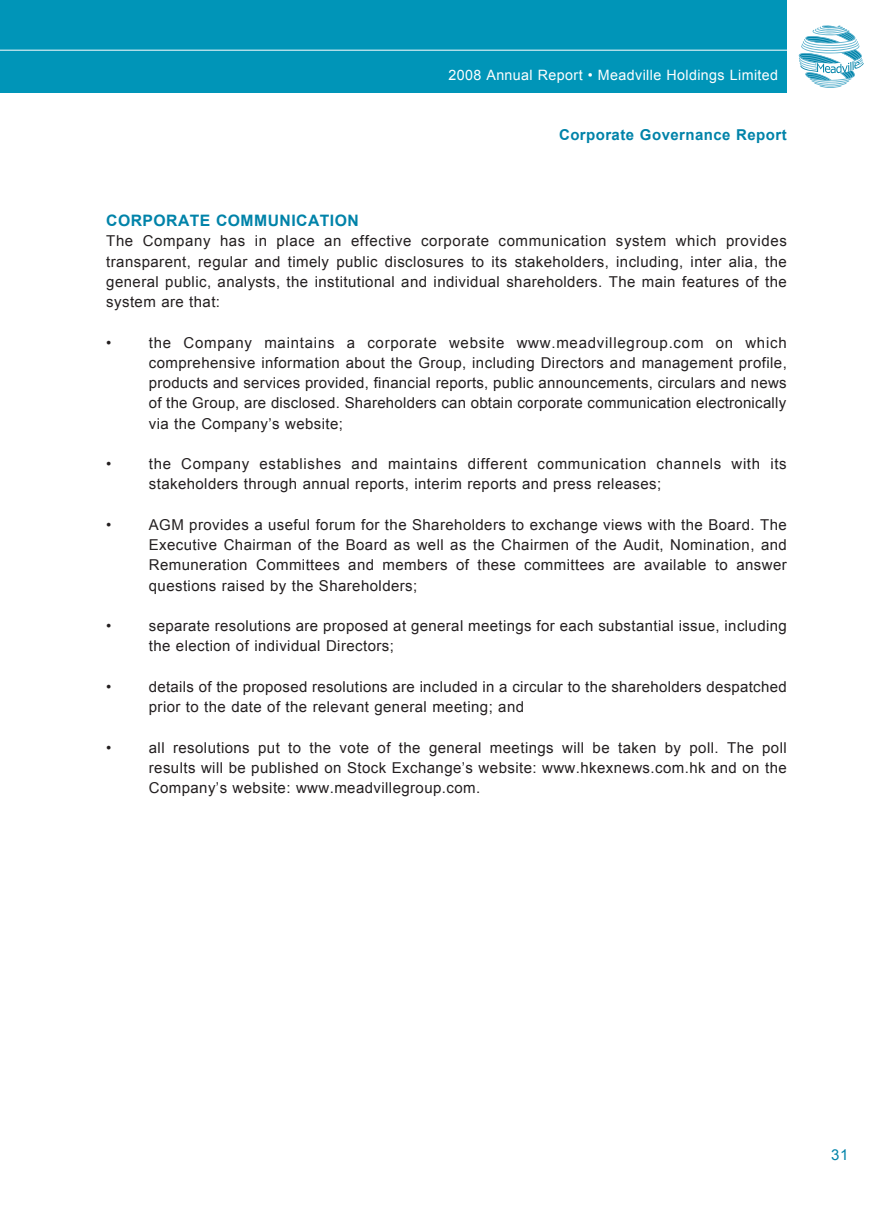
<style>
.page{position:relative;width:893px;height:1212px;background:#fff}
.page>*{position:absolute;margin:0;border:0;box-sizing:border-box;transform-origin:0 0}
._01_E_Heading_Body{font:700 15.75px "Arial";letter-spacing:.03em;color:#0083a9}
._00_E_Body_Text{font:15px/20.2px "Arial";letter-spacing:.03em;color:#231f20;text-align:justify}
.t1{font:700 15px "Arial";letter-spacing:.03em;color:#0083a9}
.t2{font:15px "Arial";color:#0083a9}
.t3{font:14.25px "Arial";letter-spacing:.03em;color:#fff}
</style>
<div class="page">
<div style="left:0;top:0;width:893px;height:93px;background:#0095b8"></div>
<hr style="left:0;top:50px;width:830px;height:1px;background:#fff">
<div style="left:787px;top:0;width:106px;height:93px;background:#fff"></div>
<svg style="left:799px;top:25px;width:65px;height:63px"></svg>
<p class="t3" style="left:448px;top:66px;width:331px">2008 Annual Report • Meadville Holdings Limited</p>
<p class="t1" style="left:559px;top:125px;width:229px">Corporate Governance Report</p>
<p class="_01_E_Heading_Body" style="left:106px;top:210px;width:241px">CORPORATE COMMUNICATION</p>
<p class="_00_E_Body_Text" style="left:106px;top:231px;width:682px">The Company has in place an effective corporate communication system which provides transparent, regular and timely public disclosures to its stakeholders, including, inter alia, the general public, analysts, the institutional and individual shareholders. The main features of the system are that:</p>
<p class="_00_E_Body_Text" style="left:106px;top:332px;width:7px">•</p>
<p class="_00_E_Body_Text" style="left:149px;top:332px;width:639px">the Company maintains a corporate website www.meadvillegroup.com on which comprehensive information about the Group, including Directors and management profile, products and services provided, financial reports, public announcements, circulars and news of the Group, are disclosed. Shareholders can obtain corporate communication electronically via the Company’s website;</p>
<p class="_00_E_Body_Text" style="left:106px;top:454px;width:7px">•</p>
<p class="_00_E_Body_Text" style="left:149px;top:454px;width:639px">the Company establishes and maintains different communication channels with its stakeholders through annual reports, interim reports and press releases;</p>
<p class="_00_E_Body_Text" style="left:106px;top:515px;width:7px">•</p>
<p class="_00_E_Body_Text" style="left:149px;top:515px;width:639px">AGM provides a useful forum for the Shareholders to exchange views with the Board. The Executive Chairman of the Board as well as the Chairmen of the Audit, Nomination, and Remuneration Committees and members of these committees are available to answer questions raised by the Shareholders;</p>
<p class="_00_E_Body_Text" style="left:106px;top:616px;width:7px">•</p>
<p class="_00_E_Body_Text" style="left:149px;top:616px;width:639px">separate resolutions are proposed at general meetings for each substantial issue, including the election of individual Directors;</p>
<p class="_00_E_Body_Text" style="left:106px;top:677px;width:7px">•</p>
<p class="_00_E_Body_Text" style="left:149px;top:677px;width:639px">details of the proposed resolutions are included in a circular to the shareholders despatched prior to the date of the relevant general meeting; and</p>
<p class="_00_E_Body_Text" style="left:106px;top:737px;width:7px">•</p>
<p class="_00_E_Body_Text" style="left:149px;top:737px;width:639px">all resolutions put to the vote of the general meetings will be taken by poll. The poll results will be published on Stock Exchange’s website: www.hkexnews.com.hk and on the Company’s website: www.meadvillegroup.com.</p>
<p class="t2" style="left:831px;top:1145px;width:19px">31</p>
</div>
